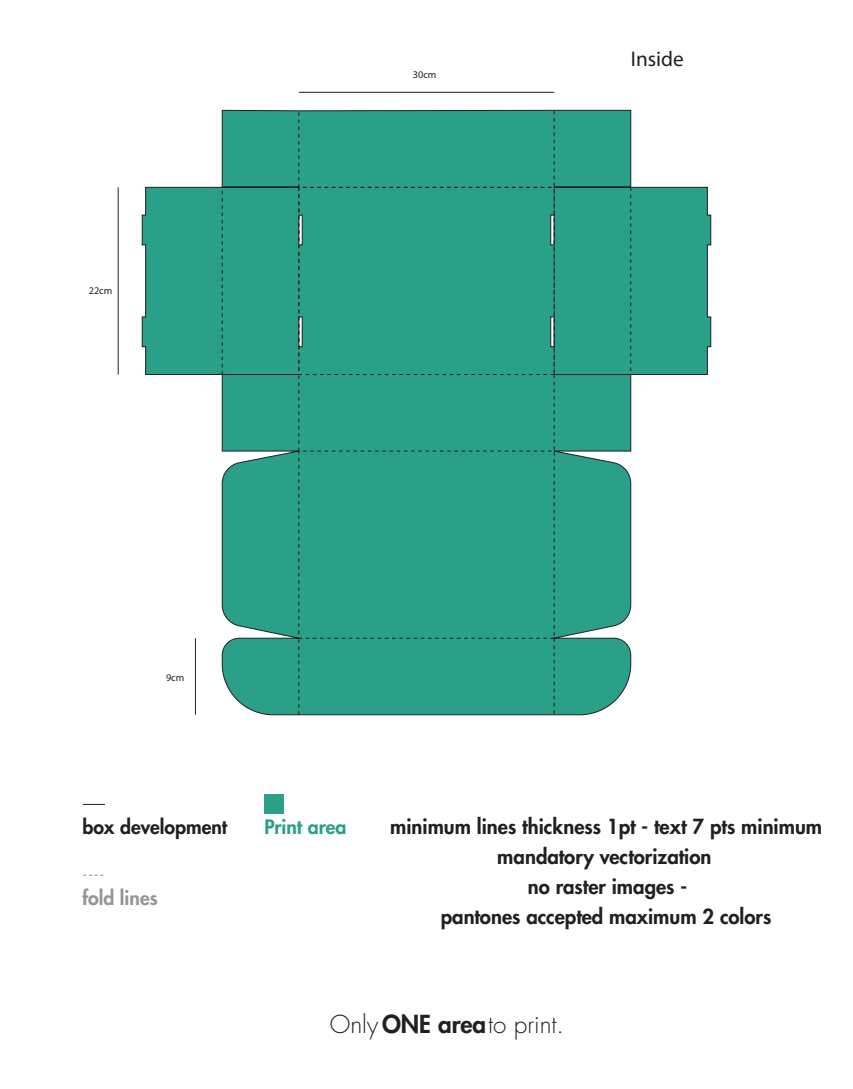
<style>
.page{position:relative;width:853px;height:1089px;background:#fff}
.page>*{position:absolute;margin:0;border:0;box-sizing:border-box;transform-origin:0 0}
.t1{font:300 24.15px "Futura Std";color:#231f20}
.t2{font:21.27px "Myriad Pro";color:#231f20}
.t3{font:800 20.25px/29.9px "Futura Std";color:#231f20;text-align:center}
.t4{font:800 19.41px "Futura Std";color:#231f20}
.t5{font:800 19.41px "Futura Std";color:#29a087}
.t6{font:800 19.41px "Futura Std";color:#939598}
.t7{font:10.2px "Myriad Pro";color:#231f20}
.s1{font-weight:800}
</style>
<div class="page">
<svg style="left:142px;top:110px;width:568px;height:605px"></svg>
<svg style="left:300px;top:215px;width:2px;height:30px"></svg>
<svg style="left:300px;top:317px;width:2px;height:30px"></svg>
<svg style="left:550px;top:215px;width:2px;height:30px"></svg>
<svg style="left:550px;top:317px;width:2px;height:30px"></svg>
<svg style="left:83px;top:804px;width:22px;height:1px"></svg>
<svg style="left:83px;top:875px;width:21px;height:1px"></svg>
<div style="left:264px;top:794px;width:20px;height:20px;background:#29a087"></div>
<svg style="left:630px;top:187px;width:1px;height:187px"></svg>
<svg style="left:222px;top:187px;width:1px;height:187px"></svg>
<svg style="left:554px;top:187px;width:1px;height:264px"></svg>
<svg style="left:298px;top:375px;width:1px;height:76px"></svg>
<div style="left:298px;top:187px;width:256px;height:188px;border:1px dashed #231f20"></div>
<svg style="left:298px;top:638px;width:1px;height:77px"></svg>
<svg style="left:554px;top:638px;width:1px;height:77px"></svg>
<hr style="left:222px;top:374px;width:77px;height:1px;background:#231f20">
<hr style="left:554px;top:374px;width:76px;height:1px;background:#231f20">
<hr style="left:299px;top:92px;width:255px;height:1px;background:#231f20">
<hr style="left:118px;top:187px;width:1px;height:187px;background:#231f20">
<hr style="left:195px;top:638px;width:1px;height:77px;background:#231f20">
<p class="t7" style="left:89px;top:284px;width:25px">22cm</p>
<p class="t7" style="left:413px;top:68px;width:25px">30cm</p>
<p class="t2" style="left:630px;top:45px;width:55px">Inside</p>
<p class="t7" style="left:166px;top:671px;width:20px">9cm</p>
<p class="t4" style="left:82px;top:814px;width:146px">box development</p>
<p class="t5" style="left:264px;top:814px;width:83px">Print area</p>
<p class="t6" style="left:82px;top:885px;width:77px">fold lines</p>
<p class="t3" style="left:390px;top:811px;width:433px">minimum lines thickness 1pt - text 7 pts minimum mandatory vectorization<br>no raster images -<br>pantones accepted maximum 2 colors</p>
<p class="t1" style="left:329px;top:1009px;width:236px">Only <span class="s1">ONE area</span>to print.</p>
</div>
